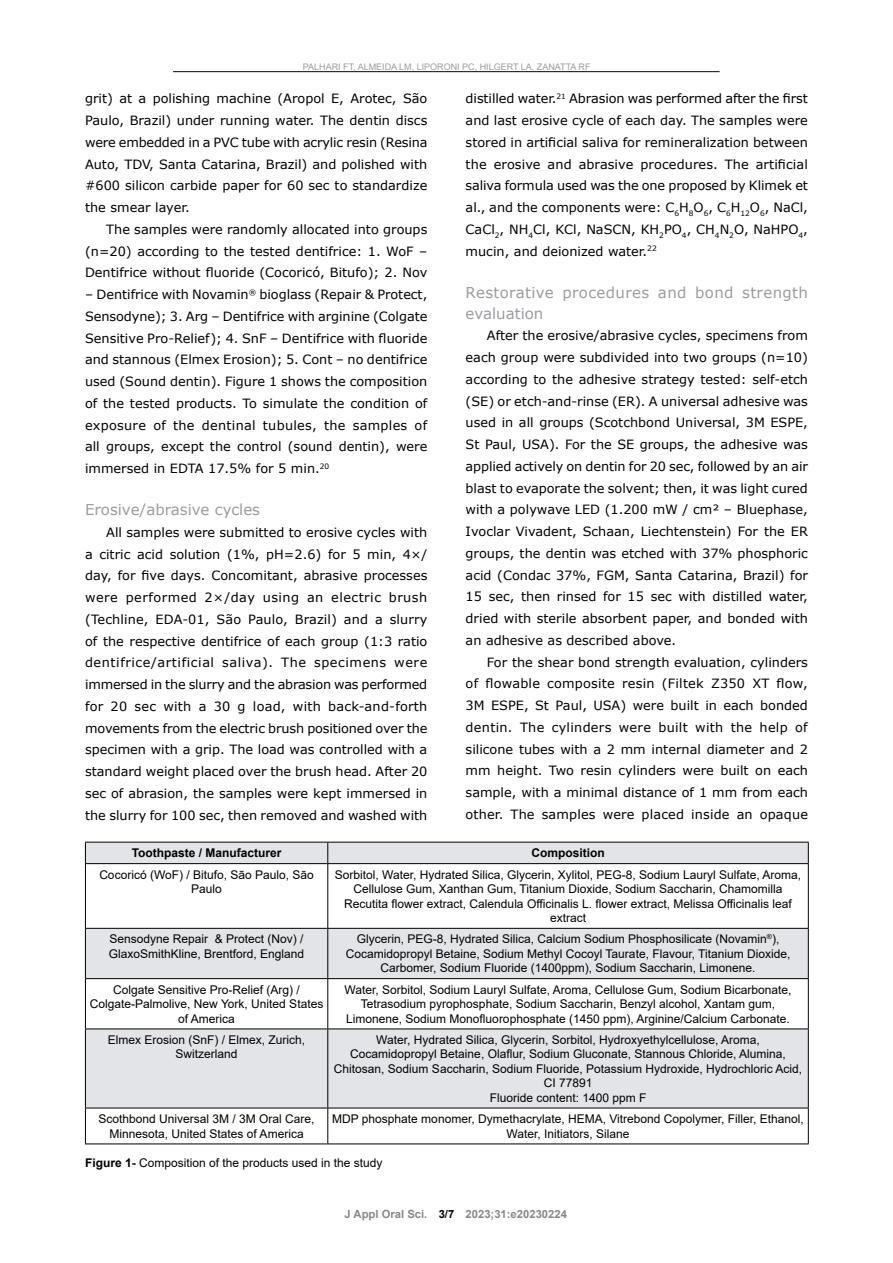
<style>
.page{position:relative;width:893px;height:1263px;background:#fff}
.page>*{position:absolute;margin:0;border:0;box-sizing:border-box;transform-origin:0 0}
.t1{font:15px/21px "Verdana";letter-spacing:.01em;color:#9c9ba0}
.t2{font:12.75px/21.8px "Verdana";color:#000;text-align:justify}
.t3{font:12px/14.4px "Arial";color:#000;text-align:center}
.t4{font:700 12px "Arial";color:#000}
.t5{font:700 11.25px "Arial";color:#89878c}
.t6{font:9px "Arial";color:#9c9ba0}
.s1{font-weight:700}
.s2{color:#000}
</style>
<div class="page">
<hr style="left:173px;top:71px;width:547px;height:1px;background:#000805">
<svg style="left:86px;top:843px;width:722px;height:265px;fill:#e3e4e8"></svg>
<hr style="left:85px;top:842px;width:243px;height:1px;background:#000">
<svg style="left:85px;top:842px;width:1px;height:21px"></svg>
<hr style="left:328px;top:842px;width:481px;height:1px;background:#000">
<svg style="left:327px;top:842px;width:1px;height:21px"></svg>
<svg style="left:808px;top:842px;width:1px;height:21px"></svg>
<hr style="left:85px;top:863px;width:243px;height:1px;background:#000">
<hr style="left:85px;top:864px;width:1px;height:64px;background:#000">
<hr style="left:328px;top:863px;width:481px;height:1px;background:#000">
<hr style="left:327px;top:864px;width:1px;height:64px;background:#000">
<hr style="left:808px;top:864px;width:1px;height:64px;background:#000">
<hr style="left:85px;top:928px;width:243px;height:1px;background:#000">
<hr style="left:85px;top:929px;width:1px;height:49px;background:#000">
<hr style="left:328px;top:928px;width:481px;height:1px;background:#000">
<hr style="left:327px;top:929px;width:1px;height:49px;background:#000">
<hr style="left:808px;top:929px;width:1px;height:49px;background:#000">
<hr style="left:85px;top:978px;width:243px;height:1px;background:#000">
<hr style="left:85px;top:979px;width:1px;height:49px;background:#000">
<hr style="left:328px;top:978px;width:481px;height:1px;background:#000">
<hr style="left:327px;top:979px;width:1px;height:49px;background:#000">
<hr style="left:808px;top:979px;width:1px;height:49px;background:#000">
<hr style="left:85px;top:1028px;width:243px;height:1px;background:#000">
<hr style="left:85px;top:1029px;width:1px;height:79px;background:#000">
<hr style="left:328px;top:1028px;width:481px;height:1px;background:#000">
<hr style="left:327px;top:1029px;width:1px;height:79px;background:#000">
<hr style="left:808px;top:1029px;width:1px;height:79px;background:#000">
<hr style="left:85px;top:1108px;width:243px;height:1px;background:#000">
<hr style="left:85px;top:1108px;width:1px;height:35px;background:#000">
<hr style="left:328px;top:1108px;width:481px;height:1px;background:#000">
<hr style="left:327px;top:1108px;width:1px;height:35px;background:#000">
<hr style="left:808px;top:1108px;width:1px;height:35px;background:#000">
<hr style="left:85px;top:1143px;width:243px;height:1px;background:#000">
<hr style="left:328px;top:1143px;width:481px;height:1px;background:#000">
<p class="t6" style="left:303px;top:60px;width:289px">PALHARI FT, ALMEIDA LM, LIPORONI PC, HILGERT LA, ZANATTA RF</p>
<p class="t2" style="left:85px;top:88px;width:344px">grit) at a polishing machine (Aropol E, Arotec, São Paulo, Brazil) under running water. The dentin discs were embedded in a PVC tube with acrylic resin (Resina Auto, TDV, Santa Catarina, Brazil) and polished with #600 silicon carbide paper for 60 sec to standardize the smear layer.</p>
<p class="t2" style="left:85px;top:218px;width:344px;text-indent:21px">The samples were randomly allocated into groups (n=20) according to the tested dentifrice: 1. WoF – Dentifrice without fluoride (Cocoricó, Bitufo); 2. Nov</p>
<p class="t2" style="left:85px;top:283px;width:344px">– Dentifrice with Novamin<sup>®</sup> bioglass (Repair &amp; Protect, Sensodyne); 3. Arg – Dentifrice with arginine (Colgate Sensitive Pro-Relief); 4. SnF – Dentifrice with fluoride and stannous (Elmex Erosion); 5. Cont – no dentifrice used (Sound dentin). Figure 1 shows the composition of the tested products. To simulate the condition of exposure of the dentinal tubules, the samples of all groups, except the control (sound dentin), were immersed in EDTA 17.5% for 5 min.<sup>20</sup></p>
<p class="t1" style="left:85px;top:499px;width:177px">Erosive/abrasive cycles</p>
<p class="t2" style="left:85px;top:521px;width:344px;text-indent:21px">All samples were submitted to erosive cycles with a citric acid solution (1%, pH=2.6) for 5 min, 4×/ day, for five days. Concomitant, abrasive processes were performed 2×/day using an electric brush (Techline, EDA-01, São Paulo, Brazil) and a slurry of the respective dentifrice of each group (1:3 ratio dentifrice/artificial saliva). The specimens were immersed in the slurry and the abrasion was performed for 20 sec with a 30 g load, with back-and-forth movements from the electric brush positioned over the specimen with a grip. The load was controlled with a standard weight placed over the brush head. After 20 sec of abrasion, the samples were kept immersed in the slurry for 100 sec, then removed and washed with</p>
<p class="t2" style="left:466px;top:88px;width:344px">distilled water.<sup>21</sup> Abrasion was performed after the first and last erosive cycle of each day. The samples were stored in artificial saliva for remineralization between the erosive and abrasive procedures. The artificial saliva formula used was the one proposed by Klimek et al., and the components were: C<sub>6</sub>H<sub>8</sub>O<sub>6</sub>, C<sub>6</sub>H<sub>12</sub>O<sub>6</sub>, NaCl, CaCl<sub>2</sub>, NH<sub>4</sub>Cl, KCl, NaSCN, KH<sub>2</sub>PO<sub>4</sub>, CH<sub>4</sub>N<sub>2</sub>O, NaHPO<sub>4</sub>, mucin, and deionized water.<sup>22</sup></p>
<p class="t1" style="left:466px;top:281px;width:344px">Restorative procedures and bond strength evaluation</p>
<p class="t2" style="left:466px;top:325px;width:344px;text-indent:21px">After the erosive/abrasive cycles, specimens from each group were subdivided into two groups (n=10) according to the adhesive strategy tested: self-etch (SE) or etch-and-rinse (ER). A universal adhesive was used in all groups (Scotchbond Universal, 3M ESPE, St Paul, USA). For the SE groups, the adhesive was applied actively on dentin for 20 sec, followed by an air blast to evaporate the solvent; then, it was light cured with a polywave LED (1.200 mW / cm² – Bluephase, Ivoclar Vivadent, Schaan, Liechtenstein) For the ER groups, the dentin was etched with 37% phosphoric acid (Condac 37%, FGM, Santa Catarina, Brazil) for 15 sec, then rinsed for 15 sec with distilled water, dried with sterile absorbent paper, and bonded with an adhesive as described above.</p>
<p class="t2" style="left:466px;top:651px;width:344px;text-indent:21px">For the shear bond strength evaluation, cylinders of flowable composite resin (Filtek Z350 XT flow, 3M ESPE, St Paul, USA) were built in each bonded dentin. The cylinders were built with the help of silicone tubes with a 2 mm internal diameter and 2 mm height. Two resin cylinders were built on each sample, with a minimal distance of 1 mm from each other. The samples were placed inside an opaque</p>
<p class="t4" style="left:132px;top:844px;width:151px">Toothpaste / Manufacturer</p>
<p class="t4" style="left:531px;top:844px;width:75px">Composition</p>
<p class="t3" style="left:99px;top:867px;width:216px">Cocoricó (WoF) / Bitufo, São Paulo, São<br>Paulo</p>
<p class="t3" style="left:335px;top:867px;width:468px">Sorbitol, Water, Hydrated Silica, Glycerin, Xylitol, PEG-8, Sodium Lauryl Sulfate, Aroma, Cellulose Gum, Xanthan Gum, Titanium Dioxide, Sodium Saccharin, Chamomilla Recutita flower extract, Calendula Officinalis L. flower extract, Melissa Officinalis leaf extract</p>
<p class="t3" style="left:109px;top:932px;width:197px;text-align:left">Sensodyne Repair &amp; Protect (Nov) /<br>GlaxoSmithKline, Brentford, England</p>
<p class="t3" style="left:346px;top:932px;width:446px">Glycerin, PEG-8, Hydrated Silica, Calcium Sodium Phosphosilicate (Novamin<sup>®</sup>),<br>Cocamidopropyl Betaine, Sodium Methyl Cocoyl Taurate, Flavour, Titanium Dioxide,<br>Carbomer, Sodium Fluoride (1400ppm), Sodium Saccharin, Limonene.</p>
<p class="t3" style="left:90px;top:982px;width:235px">Colgate Sensitive Pro-Relief (Arg) /<br>Colgate-Palmolive, New York, United States of America</p>
<p class="t3" style="left:344px;top:982px;width:449px">Water, Sorbitol, Sodium Lauryl Sulfate, Aroma, Cellulose Gum, Sodium Bicarbonate,<br>Tetrasodium pyrophosphate, Sodium Saccharin, Benzyl alcohol, Xantam gum,<br>Limonene, Sodium Monofluorophosphate (1450 ppm), Arginine/Calcium Carbonate.</p>
<p class="t3" style="left:108px;top:1032px;width:199px">Elmex Erosion (SnF) / Elmex, Zurich,<br>Switzerland</p>
<p class="t3" style="left:334px;top:1032px;width:470px">Water, Hydrated Silica, Glycerin, Sorbitol, Hydroxyethylcellulose, Aroma, Cocamidopropyl Betaine, Olaflur, Sodium Gluconate, Stannous Chloride, Alumina, Chitosan, Sodium Saccharin, Sodium Fluoride, Potassium Hydroxide, Hydrochloric Acid, CI 77891<br>Fluoride content: 1400 ppm F</p>
<p class="t3" style="left:99px;top:1112px;width:218px">Scothbond Universal 3M / 3M Oral Care,<br>Minnesota, United States of America</p>
<p class="t3" style="left:332px;top:1112px;width:473px">MDP phosphate monomer, Dymethacrylate, HEMA, Vitrebond Copolymer, Filler, Ethanol,<br>Water, Initiators, Silane</p>
<p class="t3" style="left:85px;top:1156px;width:299px"><span class="s1">Figure 1-</span> Composition of the products used in the study</p>
<p class="t5" style="left:345px;top:1206px;width:224px">J Appl Oral Sci. <span class="s2">3/7</span> 2023;31:e20230224</p>
</div>
